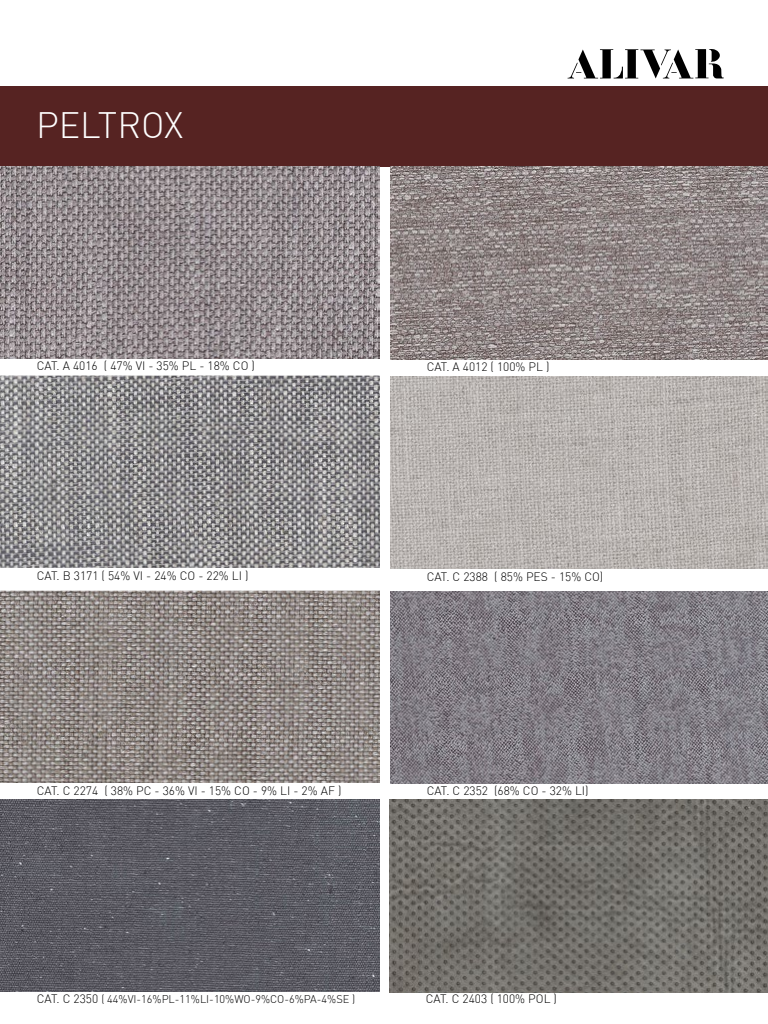
<style>
.page{position:relative;width:768px;height:1024px;background:#fff}
.page>*{position:absolute;margin:0;border:0;box-sizing:border-box;transform-origin:0 0}
.t1{font:300 36px "DIN";color:#fff}
.t2{font:300 12px "DIN";color:#000}
.t3{font:300 11px "DIN";color:#000}
.s1{font-size:12px}
</style>
<div class="page">
<svg style="left:568px;top:49px;width:156px;height:30px"></svg>
<div style="left:0;top:86px;width:768px;height:80px;background:#562322"></div>
<img style="left:0;top:166px;width:380px;height:193px">
<img style="left:0;top:376px;width:380px;height:192px">
<img style="left:0;top:591px;width:380px;height:192px">
<img style="left:0;top:799px;width:380px;height:193px">
<img style="left:390px;top:167px;width:378px;height:192px">
<img style="left:390px;top:376px;width:378px;height:192px">
<img style="left:390px;top:591px;width:378px;height:193px">
<img style="left:389px;top:800px;width:379px;height:192px">
<h1 class="t1" style="left:36px;top:103px;width:149px">PELTROX</h1>
<p class="t2" style="left:37px;top:359px;width:220px">CAT. A 4016 ( 47% VI - 35% PL - 18% CO )</p>
<p class="t2" style="left:37px;top:568px;width:213px">CAT. B 3171 ( 54% VI - 24% CO - 22% LI )</p>
<p class="t2" style="left:427px;top:359px;width:124px">CAT. A 4012 ( 100% PL )</p>
<p class="t2" style="left:427px;top:569px;width:178px">CAT. C 2388 ( 85% PES - 15% CO)</p>
<p class="t2" style="left:37px;top:783px;width:306px">CAT. C 2274 ( 38% PC - 36% VI - 15% CO - 9% LI - 2% AF )</p>
<p class="t2" style="left:427px;top:783px;width:163px">CAT. C 2352 (68% CO - 32% LI)</p>
<p class="t3" style="left:37px;top:992px;width:320px"><span class="s1">CAT. C 2350</span> ( 44%VI-16%PL-11%LI-10%WO-9%CO-6%PA-4%SE )</p>
<p class="t2" style="left:426px;top:992px;width:133px">CAT. C 2403 ( 100% POL )</p>
</div>
